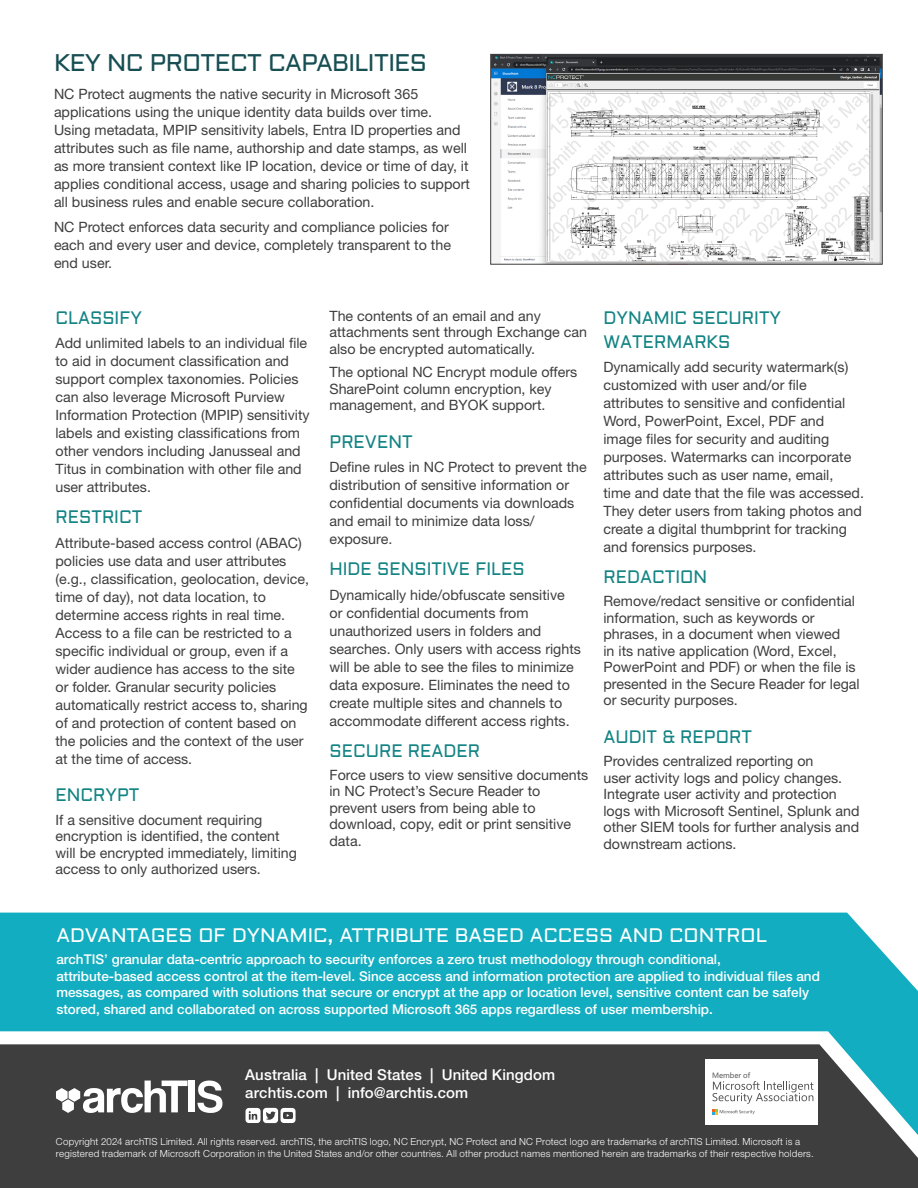
<style>
.page{position:relative;width:918px;height:1188px;background:#fff}
.page>*{position:absolute;margin:0;border:0;box-sizing:border-box;transform-origin:0 0}
.t1{font:24px "Aldrich";letter-spacing:-.025em;color:#174e53}
.t2{font:19.5px "Aldrich";color:#fff}
.t3{font:18px/24px "Aldrich";color:#138383;scale:.95 1}
.t4{font:500 15px/18px "Helvetica Neue LT Std";letter-spacing:.005em;color:#fff}
.t5{font:14.25px/18px "Helvetica Neue LT Std";color:#3e3e3f}
.t6{font:500 13.5px/16.5px "Helvetica Neue LT Std";color:#fff}
.t7{font:300 9.75px/12px "Helvetica Neue LT Std";letter-spacing:.02em;color:#fff}
.t8{font:7.8px "Segoe UI";letter-spacing:-.005em;color:#504f4f}
</style>
<div class="page">
<div style="left:0;top:913px;width:918px;height:118px;background:#12adc0"></div>
<svg style="left:0;top:1031px;width:918px;height:13px"></svg>
<div style="left:0;top:1044px;width:918px;height:144px;background:#3e3e3f"></div>
<svg style="left:56px;top:1081px;width:132px;height:32px"></svg>
<div style="left:189px;top:1081px;width:6px;height:31px;background:#fff"></div>
<svg style="left:198px;top:1081px;width:24px;height:32px"></svg>
<svg style="left:246px;top:1108px;width:50px;height:15px"></svg>
<img style="left:492px;top:56px;width:389px;height:207px">
<div style="left:490px;top:54px;width:393px;height:211px;border:1px solid #3e3e3f"></div>
<div style="left:705px;top:1059px;width:113px;height:65px;background:#fff"></div>
<svg style="left:713px;top:1081px;width:100px;height:33px"></svg>
<h1 class="t1" style="left:54px;top:46px;width:374px">KEY NC PROTECT CAPABILITIES</h1>
<p class="t5" style="left:54px;top:85px;width:417px">NC Protect augments the native security in Microsoft 365 applications using the unique identity data builds over time.<br>Using metadata, MPIP sensitivity labels, Entra ID properties and attributes such as file name, authorship and date stamps, as well as more transient context like IP location, device or time of day, it applies conditional access, usage and sharing policies to support all business rules and enable secure collaboration.</p>
<p class="t5" style="left:54px;top:218px;width:398px">NC Protect enforces data security and compliance policies for each and every user and device, completely transparent to the end user.</p>
<p class="t3" style="left:56px;top:306px;width:93px">CLASSIFY</p>
<p class="t5" style="left:56px;top:334px;width:256px">Add unlimited labels to an individual file to aid in document classification and support complex taxonomies. Policies can also leverage Microsoft Purview Information Protection (MPIP) sensitivity labels and existing classifications from other vendors including Janusseal and Titus in combination with other file and user attributes.</p>
<p class="t3" style="left:56px;top:505px;width:93px">RESTRICT</p>
<p class="t5" style="left:56px;top:534px;width:255px">Attribute-based access control (ABAC) policies use data and user attributes (e.g., classification, geolocation, device, time of day), not data location, to determine access rights in real time.<br>Access to a file can be restricted to a specific individual or group, even if a wider audience has access to the site or folder. Granular security policies automatically restrict access to, sharing of and protection of content based on the policies and the context of the user at the time of access.</p>
<p class="t3" style="left:56px;top:784px;width:90px">ENCRYPT</p>
<p class="t5" style="left:56px;top:811px;width:243px;line-height:16.5px">If a sensitive document requiring encryption is identified, the content will be encrypted immediately, limiting access to only authorized users.</p>
<p class="t5" style="left:330px;top:307px;width:259px;line-height:16.5px">The contents of an email and any attachments sent through Exchange can also be encrypted automatically.</p>
<p class="t5" style="left:330px;top:364px;width:249px;line-height:16.5px">The optional NC Encrypt module offers<br>SharePoint column encryption, key management, and BYOK support.</p>
<p class="t3" style="left:330px;top:430px;width:89px">PREVENT</p>
<p class="t5" style="left:330px;top:458px;width:259px">Define rules in NC Protect to prevent the distribution of sensitive information or confidential documents via downloads and email to minimize data loss/ exposure.</p>
<p class="t3" style="left:330px;top:557px;width:207px">HIDE SENSITIVE FILES</p>
<p class="t5" style="left:330px;top:586px;width:253px">Dynamically hide/obfuscate sensitive or confidential documents from unauthorized users in folders and searches. Only users with access rights will be able to see the files to minimize data exposure. Eliminates the need to create multiple sites and channels to accommodate different access rights.</p>
<p class="t3" style="left:330px;top:739px;width:160px">SECURE READER</p>
<p class="t5" style="left:330px;top:766px;width:260px;line-height:16.5px">Force users to view sensitive documents in NC Protect’s Secure Reader to prevent users from being able to download, copy, edit or print sensitive data.</p>
<p class="t3" style="left:603px;top:306px;width:189px">DYNAMIC SECURITY<br>WATERMARKS</p>
<p class="t5" style="left:603px;top:358px;width:262px">Dynamically add security watermark(s) customized with user and/or file attributes to sensitive and confidential Word, PowerPoint, Excel, PDF and image files for security and auditing purposes. Watermarks can incorporate attributes such as user name, email, time and date that the file was accessed.<br>They deter users from taking photos and create a digital thumbprint for tracking and forensics purposes.</p>
<p class="t3" style="left:603px;top:565px;width:111px">REDACTION</p>
<p class="t5" style="left:603px;top:593px;width:258px;line-height:16.5px">Remove/redact sensitive or confidential information, such as keywords or phrases, in a document when viewed<br>in its native application (Word, Excel, PowerPoint and PDF) or when the file is presented in the Secure Reader for legal or security purposes.</p>
<p class="t3" style="left:603px;top:725px;width:158px">AUDIT &amp; REPORT</p>
<p class="t5" style="left:603px;top:753px;width:258px;line-height:16.5px">Provides centralized reporting on<br>user activity logs and policy changes.<br>Integrate user activity and protection logs with Microsoft Sentinel, Splunk and other SIEM tools for further analysis and downstream actions.</p>
<h2 class="t2" style="left:56px;top:922px;width:712px">ADVANTAGES OF DYNAMIC, ATTRIBUTE BASED ACCESS AND CONTROL</h2>
<p class="t6" style="left:56px;top:951px;width:765px">archTIS’ granular data-centric approach to security enforces a zero trust methodology through conditional, attribute-based access control at the item-level. Since access and information protection are applied to individual files and messages, as compared with solutions that secure or encrypt at the app or location level, sensitive content can be safely stored, shared and collaborated on across supported Microsoft 365 apps regardless of user membership.</p>
<p class="t4" style="left:245px;top:1065px;width:311px">Australia | United States | United Kingdom archtis.com | info@archtis.com</p>
<p class="t7" style="left:56px;top:1135px;width:759px">Copyright 2024 archTIS Limited. All rights reserved. archTIS, the archTIS logo, NC Encrypt, NC Protect and NC Protect logo are trademarks of archTIS Limited. Microsoft is a registered trademark of Microsoft Corporation in the United States and/or other countries. All other product names mentioned herein are trademarks of their respective holders.</p>
<p class="t8" style="left:712px;top:1068px;width:39px">Member of</p>
</div>
